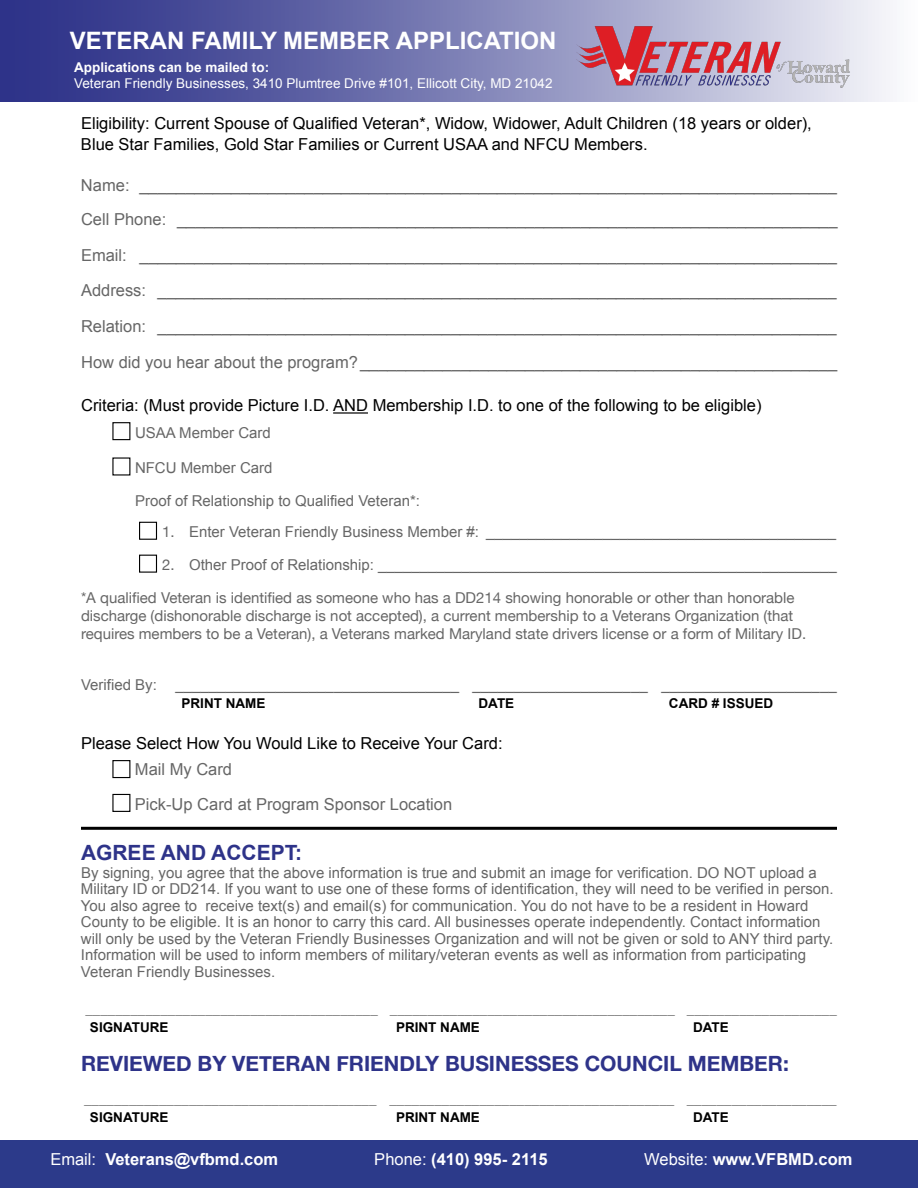
<style>
.page{position:relative;width:918px;height:1188px;background:#fff}
.page>*{position:absolute;margin:0;border:0;box-sizing:border-box;transform-origin:0 0}
.t1{font:700 24px "Arial";color:#fff}
.t2{font:700 21px "Helvetica Neue";color:#2e3389}
.t3{font:700 21px "Arial";color:#2e3389}
.t4{font:16.5px/34.5px "Arial";color:#666}
.t5{font:16.5px/21px "Arial";color:#000}
.t6{font:700 16.5px "Arial";color:#fff}
.t7{font:15px/16.5px "Arial";color:#666}
.t8{font:15px/18px "Helvetica Neue";color:#666}
.t9{font:700 13.5px "Arial";color:#000}
.t10{font:13.5px "Arial";color:#fff}
.t11{font:700 13.5px "Arial";color:#fff}
.s1{font-family:"Helvetica Neue"}
.s2{font-weight:400}
</style>
<div class="page">
<hr style="left:333px;top:412px;width:35px;height:2px;background:#000">
<hr style="left:81px;top:827px;width:756px;height:3px;background:#000">
<div style="left:0;top:1140px;width:918px;height:48px;background:#2c3a8a"></div>
<div style="left:112px;top:422px;width:18px;height:18px;background:#fff;border:1px solid #000"></div>
<svg style="left:0;top:0;width:890px;height:102px;background:#6f73ae"></svg>
<img style="left:577px;top:24px;width:280px;height:70px">
<svg style="left:112px;top:457px;width:18px;height:19px"></svg>
<div style="left:139px;top:522px;width:18px;height:18px;background:#fff;border:1px solid #000"></div>
<div style="left:139px;top:555px;width:18px;height:18px;background:#fff;border:1px solid #000"></div>
<div style="left:112px;top:760px;width:18px;height:18px;background:#fff;border:1px solid #000"></div>
<div style="left:112px;top:794px;width:18px;height:18px;background:#fff;border:1px solid #000"></div>
<h1 class="t1" style="left:70px;top:24px;width:488px">VETERAN FAMILY MEMBER APPLICATION</h1>
<p class="t11" style="left:74px;top:58px;width:197px">Applications can be mailed to:</p>
<p class="t10" style="left:74px;top:74px;width:480px">Veteran Friendly Businesses, 3410 Plumtree Drive #101, Ellicott City, MD 21042</p>
<p class="t5" style="left:81px;top:113px;width:732px">Eligibility: Current Spouse of Qualified Veteran*, Widow, Widower, Adult Children (18 years or older),<br>Blue Star Families, Gold Star Families or Current USAA and NFCU Members.</p>
<p class="t4" style="left:81px;top:168px;width:758px">Name: ____________________________________________________________________________<br>Cell Phone: ________________________________________________________________________</p>
<p class="t4" style="left:81px;top:238px;width:757px">Email: ____________________________________________________________________________<br>Address: __________________________________________________________________________</p>
<p class="t4" style="left:81px;top:308px;width:758px;line-height:36px">Relation: __________________________________________________________________________<br>How did you hear about the program?____________________________________________________</p>
<p class="t5" style="left:81px;top:395px;width:682px">Criteria: (Must provide Picture I.D. AND Membership I.D. to one of the following to be eligible)</p>
<p class="t7" style="left:135px;top:425px;width:137px">USAA Member Card</p>
<p class="t7" style="left:135px;top:459px;width:139px">NFCU Member Card</p>
<p class="t7" style="left:135px;top:492px;width:287px">Proof of Relationship to Qualified Veteran*:</p>
<p class="t7" style="left:162px;top:524px;width:676px"><span class="s1">1.</span> Enter Veteran Friendly Business Member #: __________________________________________</p>
<p class="t7" style="left:162px;top:557px;width:676px"><span class="s1">2.</span> Other Proof of Relationship: _______________________________________________________</p>
<p class="t8" style="left:81px;top:590px;width:727px">*A qualified Veteran is identified as someone who has a DD214 showing honorable or other than honorable discharge (dishonorable discharge is not accepted), a current membership to a Veterans Organization (that requires members to be a Veteran), a Veterans marked Maryland state drivers license or a form of Military ID.</p>
<p class="t7" style="left:81px;top:677px;width:757px">Verified By: __________________________________ _____________________ _____________________</p>
<p class="t9" style="left:182px;top:694px;width:85px">PRINT NAME</p>
<p class="t9" style="left:478px;top:694px;width:37px">DATE</p>
<p class="t9" style="left:669px;top:694px;width:106px">CARD # ISSUED</p>
<p class="t5" style="left:81px;top:732px;width:423px">Please Select How You Would Like to Receive Your Card:</p>
<p class="t4" style="left:135px;top:753px;width:319px">Mail My Card<br>Pick-Up Card at Program Sponsor Location</p>
<h2 class="t3" style="left:81px;top:838px;width:223px">AGREE AND ACCEPT:</h2>
<p class="t7" style="left:81px;top:864px;width:754px">By signing, you agree that the above information is true and submit an image for verification. DO NOT upload a Military ID or DD214. If you want to use one of these forms of identification, they will need to be verified in person.<br>You also agree to receive text(s) and email(s) for communication. You do not have to be a resident in Howard County to be eligible. It is an honor to carry this card. All businesses operate independently. Contact information will only be used by the Veteran Friendly Businesses Organization and will not be given or sold to ANY third party.<br>Information will be used to inform members of military/veteran events as well as information from participating Veteran Friendly Businesses.</p>
<p class="t8" style="left:85px;top:1001px;width:753px">_______________________________________ ______________________________________ ____________________</p>
<h2 class="t2" style="left:81px;top:1047px;width:709px">REVIEWED BY VETERAN FRIENDLY BUSINESSES COUNCIL MEMBER:</h2>
<p class="t8" style="left:84px;top:1091px;width:754px">_______________________________________ ______________________________________ ____________________</p>
<p class="t9" style="left:90px;top:1018px;width:80px">SIGNATURE</p>
<p class="t9" style="left:396px;top:1018px;width:85px">PRINT NAME</p>
<p class="t9" style="left:693px;top:1018px;width:37px">DATE</p>
<p class="t9" style="left:90px;top:1108px;width:80px">SIGNATURE</p>
<p class="t9" style="left:396px;top:1108px;width:85px">PRINT NAME</p>
<p class="t9" style="left:693px;top:1108px;width:37px">DATE</p>
<p class="t6" style="left:50px;top:1148px;width:229px"><span class="s2">Email:</span> Veterans@vfbmd.com</p>
<p class="t6" style="left:374px;top:1148px;width:175px"><span class="s2">Phone:</span> (410) 995- 2115</p>
<p class="t6" style="left:644px;top:1148px;width:210px"><span class="s2">Website:</span> www.VFBMD.com</p>
</div>
